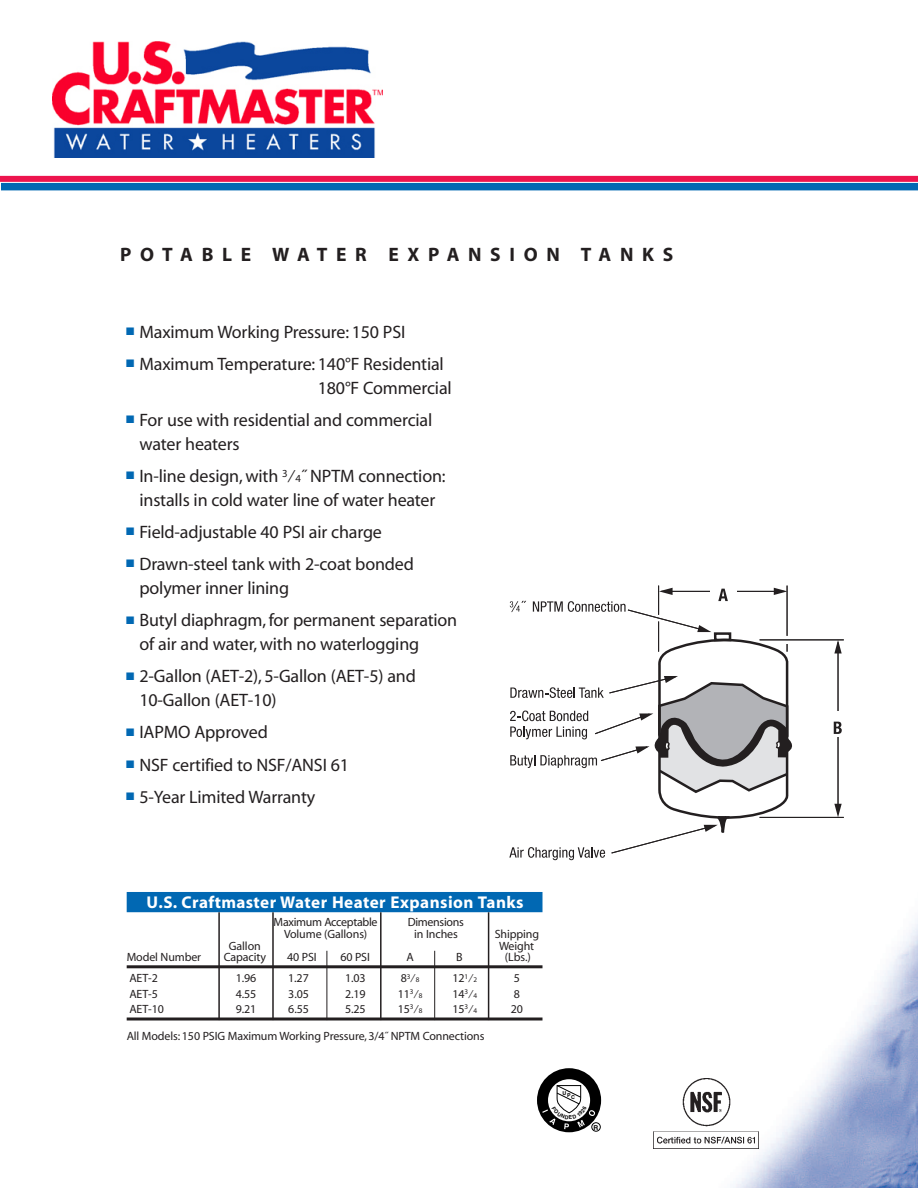
<style>
.page{position:relative;width:918px;height:1188px;background:#fff}
.page>*{position:absolute;margin:0;border:0;box-sizing:border-box;transform-origin:0 0}
.t1{font:700 19.5px "Myriad";letter-spacing:.445em;color:#231f20}
.t2{font:18px/24px "Myriad";letter-spacing:-.01em;color:#231f20}
.t3{font:700 17.1px "Myriad";letter-spacing:.025em;color:#fff}
.t4{font:12px "Myriad";letter-spacing:-.01em;color:#231f20}
.t5{font:700 6.6px "Helvetica";color:#000}
.t6{font:700 5.4px "Helvetica";color:#000}
.s1{font-size:10.8px}
.s2{font-size:7.2px}
</style>
<div class="page">
<img style="left:126px;top:737px;width:792px;height:451px">
<div style="left:127px;top:892px;width:416px;height:20px;background:#0168b3"></div>
<hr style="left:127px;top:965px;width:416px;height:3px;background:#231f20">
<hr style="left:127px;top:1018px;width:416px;height:3px;background:#231f20">
<hr style="left:218px;top:912px;width:2px;height:108px;background:#231f20">
<hr style="left:272px;top:912px;width:2px;height:108px;background:#231f20">
<hr style="left:327px;top:951px;width:1px;height:69px;background:#231f20">
<hr style="left:380px;top:912px;width:2px;height:108px;background:#231f20">
<hr style="left:434px;top:951px;width:1px;height:69px;background:#231f20">
<hr style="left:488px;top:912px;width:1px;height:108px;background:#231f20">
<hr style="left:760px;top:640px;width:84px;height:1px;background:#231f20">
<hr style="left:760px;top:817px;width:84px;height:1px;background:#231f20">
<hr style="left:838px;top:642px;width:1px;height:172px;background:#231f20">
<svg style="left:834px;top:804px;width:8px;height:13px"></svg>
<svg style="left:834px;top:640px;width:8px;height:13px"></svg>
<div style="left:819px;top:712px;width:38px;height:25px;background:#fff"></div>
<svg style="left:834px;top:722px;width:8px;height:12px"></svg>
<svg style="left:509px;top:586px;width:286px;height:274px"></svg>
<img style="left:654px;top:1078px;width:105px;height:70px">
<div style="left:530px;top:1046px;width:103px;height:110px;background:#fff"></div>
<div style="left:537px;top:1068px;width:64px;height:64px;background:#000;border-radius:50%"></div>
<svg style="left:548px;top:1079px;width:42px;height:42px"></svg>
<div style="left:591px;top:1122px;width:10px;height:10px;border:1px solid #000;border-radius:50%"></div>
<img style="left:52px;top:42px;width:330px;height:116px">
<div style="left:1px;top:183px;width:917px;height:7px;background:#0168b3"></div>
<div style="left:0;top:176px;width:918px;height:6px;background:#ed154e"></div>
<svg style="left:542px;top:1084px;width:53px;height:45px"></svg>
<p class="t1" style="left:120px;top:247px;width:555px">POTABLE WATER EXPANSION TANKS</p>
<p class="t2" style="left:126px;top:321px;width:281px"><sup>■</sup> Maximum Working Pressure: 150 PSI</p>
<p class="t2" style="left:318px;top:353px;width:135px;text-indent:-192px"><sup>■</sup> Maximum Temperature: 140°F Residential<br>180°F Commercial</p>
<p class="t2" style="left:140px;top:409px;width:294px;text-indent:-14px"><sup>■</sup> For use with residential and commercial water heaters</p>
<p class="t2" style="left:126px;top:465px;width:321px;text-align:center"><sup>■</sup> In-line design, with <sup>3</sup>⁄<span class="s1">4</span>˝ NPTM connection: installs in cold water line of water heater</p>
<p class="t2" style="left:126px;top:522px;width:257px"><sup>■</sup> Field-adjustable 40 PSI air charge</p>
<p class="t2" style="left:140px;top:554px;width:276px;text-indent:-14px"><sup>■</sup> Drawn-steel tank with 2-coat bonded polymer inner lining</p>
<p class="t2" style="left:140px;top:610px;width:319px;text-indent:-14px"><sup>■</sup> Butyl diaphragm, for permanent separation of air and water,with no waterlogging</p>
<p class="t2" style="left:140px;top:666px;width:278px;text-indent:-14px"><sup>■</sup> 2-Gallon (AET-2), 5-Gallon (AET-5) and<br>10-Gallon (AET-10)</p>
<p class="t2" style="left:126px;top:722px;width:143px"><sup>■</sup> IAPMO Approved</p>
<p class="t2" style="left:126px;top:754px;width:225px"><sup>■</sup> NSF certified to NSF/ANSI 61</p>
<p class="t2" style="left:126px;top:786px;width:191px"><sup>■</sup> 5-Year Limited Warranty</p>
<p class="t3" style="left:146px;top:894px;width:379px">U.S. Craftmaster Water Heater Expansion Tanks</p>
<p class="t4" style="left:274px;top:916px;width:106px">Maximum Acceptable</p>
<p class="t4" style="left:408px;top:916px;width:58px">Dimensions</p>
<p class="t4" style="left:284px;top:928px;width:85px">Volume (Gallons)</p>
<p class="t4" style="left:414px;top:928px;width:45px">in Inches</p>
<p class="t4" style="left:495px;top:928px;width:46px">Shipping</p>
<p class="t4" style="left:229px;top:940px;width:33px">Gallon</p>
<p class="t4" style="left:499px;top:940px;width:37px">Weight</p>
<p class="t4" style="left:127px;top:952px;width:76px">Model Number</p>
<p class="t4" style="left:224px;top:952px;width:44px">Capacity</p>
<p class="t4" style="left:287px;top:952px;width:31px">40 PSI</p>
<p class="t4" style="left:340px;top:952px;width:31px">60 PSI</p>
<p class="t4" style="left:407px;top:952px;width:9px">A</p>
<p class="t4" style="left:456px;top:952px;width:8px">B</p>
<p class="t4" style="left:505px;top:952px;width:27px">(Lbs.)</p>
<p class="t4" style="left:129px;top:974px;width:30px">AET-2</p>
<p class="t4" style="left:236px;top:974px;width:22px">1.96</p>
<p class="t4" style="left:288px;top:974px;width:22px">1.27</p>
<p class="t4" style="left:345px;top:974px;width:22px">1.03</p>
<p class="t4" style="left:401px;top:974px;width:20px">8<sup>3</sup>⁄<span class="s2">8</span></p>
<p class="t4" style="left:452px;top:974px;width:26px">12<sup>1</sup>⁄<span class="s2">2</span></p>
<p class="t4" style="left:514px;top:974px;width:8px">5</p>
<p class="t4" style="left:129px;top:989px;width:30px">AET-5</p>
<p class="t4" style="left:236px;top:989px;width:22px">4.55</p>
<p class="t4" style="left:288px;top:989px;width:22px">3.05</p>
<p class="t4" style="left:345px;top:989px;width:22px">2.19</p>
<p class="t4" style="left:398px;top:989px;width:26px">11<sup>3</sup>⁄<span class="s2">8</span></p>
<p class="t4" style="left:452px;top:989px;width:26px">14<sup>3</sup>⁄<span class="s2">4</span></p>
<p class="t4" style="left:514px;top:989px;width:8px">8</p>
<p class="t4" style="left:129px;top:1004px;width:36px">AET-10</p>
<p class="t4" style="left:236px;top:1004px;width:22px">9.21</p>
<p class="t4" style="left:288px;top:1004px;width:22px">6.55</p>
<p class="t4" style="left:345px;top:1004px;width:22px">5.25</p>
<p class="t4" style="left:398px;top:1004px;width:26px">15<sup>3</sup>⁄<span class="s2">8</span></p>
<p class="t4" style="left:452px;top:1004px;width:26px">15<sup>3</sup>⁄<span class="s2">4</span></p>
<p class="t4" style="left:511px;top:1004px;width:14px">20</p>
<p class="t4" style="left:127px;top:1031px;width:359px">All Models: 150 PSIG Maximum Working Pressure, 3/4˝ NPTM Connections</p>
<p class="t6" style="left:562px;top:1093px;width:14px">UPC</p>
<p class="t5" style="left:594px;top:1125px;width:6px">R</p>
</div>
